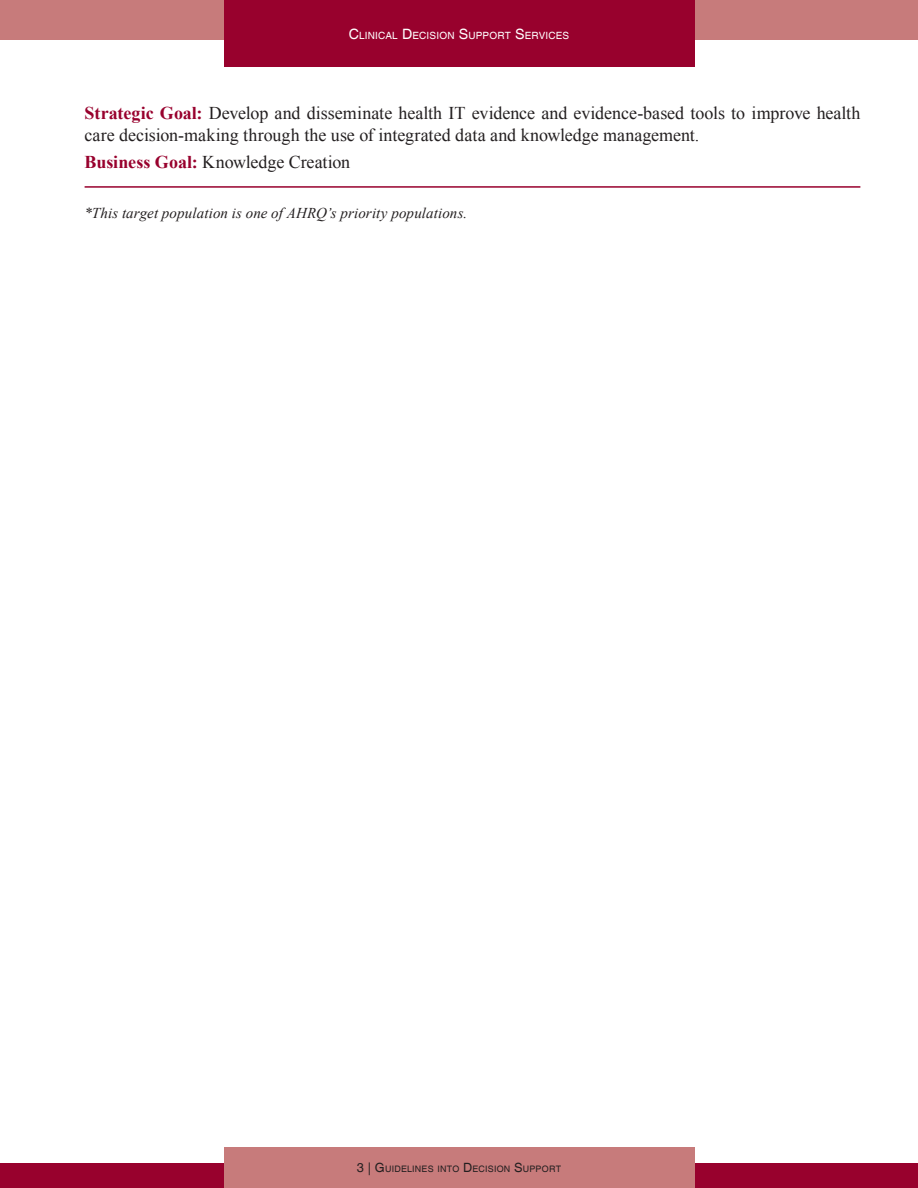
<style>
.page{position:relative;width:918px;height:1188px;background:#fff}
.page>*{position:absolute;margin:0;border:0;box-sizing:border-box;transform-origin:0 0}
.LineBelow{font:18px/22.5px "Times New Roman";letter-spacing:-.005em;color:#231f20}
.t1{font:italic 15px "Times New Roman";letter-spacing:.01em;color:#231f20}
.t2{font:10.05px "Helvetica";letter-spacing:.02em;color:#fff}
.t3{font:8.85px "Helvetica";letter-spacing:.025em;color:#231f20}
.s1{font-size:14.25px}
.s2{font-weight:700;color:#98012d}
.s3{font-size:12.75px}
</style>
<div class="page">
<div style="left:0;top:0;width:918px;height:40px;background:#c77b7b"></div>
<div style="left:224px;top:0;width:470px;height:68px;background:#98012d"></div>
<div style="left:0;top:1163px;width:918px;height:25px;background:#98012d"></div>
<div style="left:224px;top:1148px;width:470px;height:40px;background:#c77b7b"></div>
<hr style="left:85px;top:186px;width:775px;height:2px;background:#98012d">
<p class="t2" style="left:349px;top:30px;width:222px"><span class="s1">C</span>LINICAL <span class="s1">D</span>ECISION <span class="s1">S</span>UPPORT <span class="s1">S</span>ERVICES</p>
<p class="LineBelow" style="left:85px;top:101px;width:777px"><span class="s2">Strategic Goal:</span> Develop and disseminate health IT evidence and evidence-based tools to improve health care decision-making through the use of integrated data and knowledge management.</p>
<p class="LineBelow" style="left:85px;top:151px;width:267px"><span class="s2">Business Goal:</span> Knowledge Creation</p>
<p class="t1" style="left:85px;top:202px;width:384px">*This target population is one of AHRQ’s priority populations.</p>
<p class="t3" style="left:357px;top:1164px;width:206px"><span class="s3">3 | G</span>UIDELINES INTO <span class="s3">D</span>ECISION <span class="s3">S</span>UPPORT</p>
</div>
